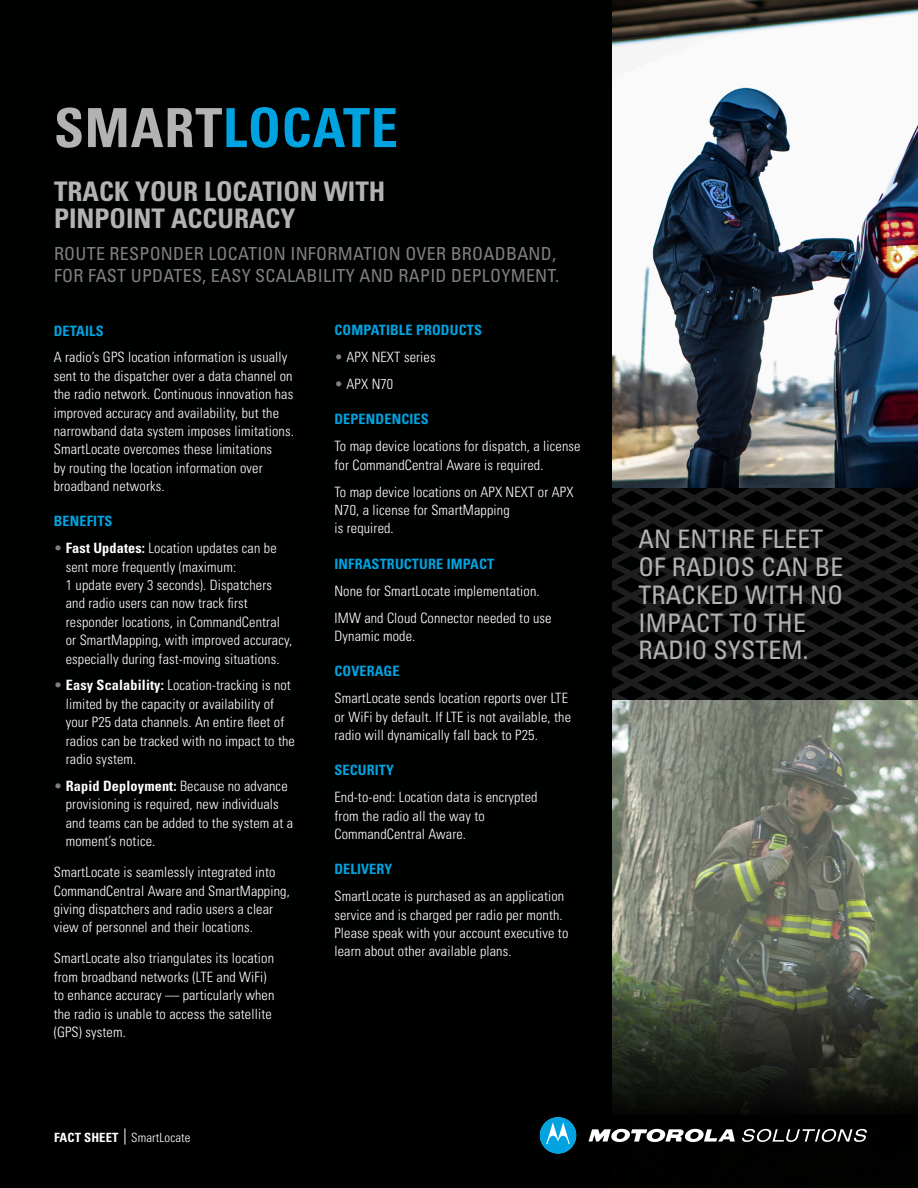
<style>
.page{position:relative;width:918px;height:1188px;background:#000101}
.page>*{position:absolute;margin:0;border:0;box-sizing:border-box;transform-origin:0 0}
.t1{font:700 condensed 54px "Univers LT Pro";letter-spacing:.015em;color:#00a3e0}
.t2{font:700 condensed 27px/27px "Univers LT Pro";color:#b3b3b3}
.t3{font:condensed 25.5px/27.8px "Univers LT Pro";letter-spacing:.01em;color:#b3b3b3}
.t4{font:condensed 18px/22.5px "Univers LT Pro";letter-spacing:.015em;color:#808080}
.t5{font:300 condensed 14.25px/18.3px "Univers LT Pro";letter-spacing:.01em;color:#fff}
.t6{font:300 condensed 14.25px/18.3px "Univers LT Std";letter-spacing:.01em;color:#fff}
.t7{font:700 condensed 14.25px "Univers LT Std";letter-spacing:.01em;color:#00a3e0}
.t8{font:300 condensed 12.75px "Univers LT Pro";letter-spacing:.01em;color:#fff}
.s1{color:#b3b3b3}
.s2{color:#808080}
.s3{font-weight:700}
.s4{font-family:"Univers LT Std";color:#808080}
</style>
<div class="page">
<svg style="left:612px;top:488px;width:306px;height:212px"></svg>
<img style="left:612px;top:700px;width:306px;height:265px">
<svg style="left:612px;top:965px;width:306px;height:150px;background:#31362b"></svg>
<div style="left:0;top:1115px;width:918px;height:73px;background:#040503"></div>
<img style="left:612px;top:0;width:306px;height:488px">
<svg style="left:125px;top:1128px;width:1px;height:17px"></svg>
<svg style="left:589px;top:1129px;width:146px;height:13px"></svg>
<svg style="left:540px;top:1117px;width:36px;height:37px"></svg>
<svg style="left:742px;top:1129px;width:125px;height:13px"></svg>
<p class="t1" style="left:54px;top:95px;width:345px"><span class="s1">SMART</span>LOCATE</p>
<p class="t2" style="left:54px;top:177px;width:333px">TRACK YOUR LOCATION WITH<br>PINPOINT ACCURACY</p>
<p class="t4" style="left:54px;top:242px;width:507px">ROUTE RESPONDER LOCATION INFORMATION OVER BROADBAND,<br>FOR FAST UPDATES, EASY SCALABILITY AND RAPID DEPLOYMENT.</p>
<p class="t7" style="left:54px;top:322px;width:51px">DETAILS</p>
<p class="t5" style="left:54px;top:348px;width:242px">A radio’s GPS location information is usually sent to the dispatcher over a data channel on the radio network. Continuous innovation has improved accuracy and availability, but the narrowband data system imposes limitations.<br>SmartLocate overcomes these limitations<br>by routing the location information over broadband networks.</p>
<p class="t7" style="left:54px;top:513px;width:60px">BENEFITS</p>
<p class="t6" style="left:66px;top:539px;width:228px;text-indent:-12px"><span class="s2">•</span> <span class="s3">Fast Updates:</span> Location updates can be sent more frequently (maximum:<br>1 update every 3 seconds). Dispatchers and radio users can now track first responder locations, in CommandCentral or SmartMapping, with improved accuracy, especially during fast-moving situations.</p>
<p class="t5" style="left:66px;top:675px;width:231px;text-indent:-12px"><span class="s4">•</span> <span class="s3">Easy Scalability:</span> Location-tracking is not limited by the capacity or availability of your P25 data channels. An entire fleet of radios can be tracked with no impact to the radio system.</p>
<p class="t5" style="left:66px;top:776px;width:229px;text-indent:-12px"><span class="s4">•</span> <span class="s3">Rapid Deployment:</span> Because no advance provisioning is required, new individuals and teams can be added to the system at a moment’s notice.</p>
<p class="t5" style="left:54px;top:862px;width:238px">SmartLocate is seamlessly integrated into CommandCentral Aware and SmartMapping, giving dispatchers and radio users a clear view of personnel and their locations.</p>
<p class="t5" style="left:54px;top:948px;width:222px">SmartLocate also triangulates its location from broadband networks (LTE and WiFi) to enhance accuracy — particularly when the radio is unable to access the satellite (GPS) system.</p>
<p class="t8" style="left:54px;top:1129px;width:138px"><span class="s3">FACT SHEET</span> SmartLocate</p>
<p class="t7" style="left:334px;top:322px;width:149px">COMPATIBLE PRODUCTS</p>
<p class="t5" style="left:334px;top:347px;width:103px"><span class="s4">•</span> APX NEXT series</p>
<p class="t5" style="left:334px;top:374px;width:60px"><span class="s4">•</span> APX N70</p>
<p class="t7" style="left:334px;top:411px;width:96px">DEPENDENCIES</p>
<p class="t5" style="left:334px;top:436px;width:248px">To map device locations for dispatch, a license for CommandCentral Aware is required.</p>
<p class="t5" style="left:334px;top:482px;width:241px">To map device locations on APX NEXT or APX<br>N70, a license for SmartMapping<br>is required.</p>
<p class="t7" style="left:334px;top:555px;width:161px">INFRASTRUCTURE IMPACT</p>
<p class="t5" style="left:334px;top:581px;width:207px">None for SmartLocate implementation.</p>
<p class="t5" style="left:334px;top:608px;width:219px">IMW and Cloud Connector needed to use<br>Dynamic mode.</p>
<p class="t7" style="left:334px;top:662px;width:67px">COVERAGE</p>
<p class="t5" style="left:334px;top:688px;width:238px">SmartLocate sends location reports over LTE or WiFi by default. If LTE is not available, the radio will dynamically fall back to P25.</p>
<p class="t7" style="left:334px;top:761px;width:61px">SECURITY</p>
<p class="t5" style="left:334px;top:787px;width:205px">End-to-end: Location data is encrypted from the radio all the way to<br>CommandCentral Aware.</p>
<p class="t7" style="left:334px;top:860px;width:59px">DELIVERY</p>
<p class="t5" style="left:334px;top:886px;width:235px">SmartLocate is purchased as an application service and is charged per radio per month.<br>Please speak with your account executive to learn about other available plans.</p>
<p class="t3" style="left:638px;top:525px;width:206px">AN ENTIRE FLEET<br>OF RADIOS CAN BE<br>TRACKED WITH NO<br>IMPACT TO THE<br>RADIO SYSTEM.</p>
</div>
